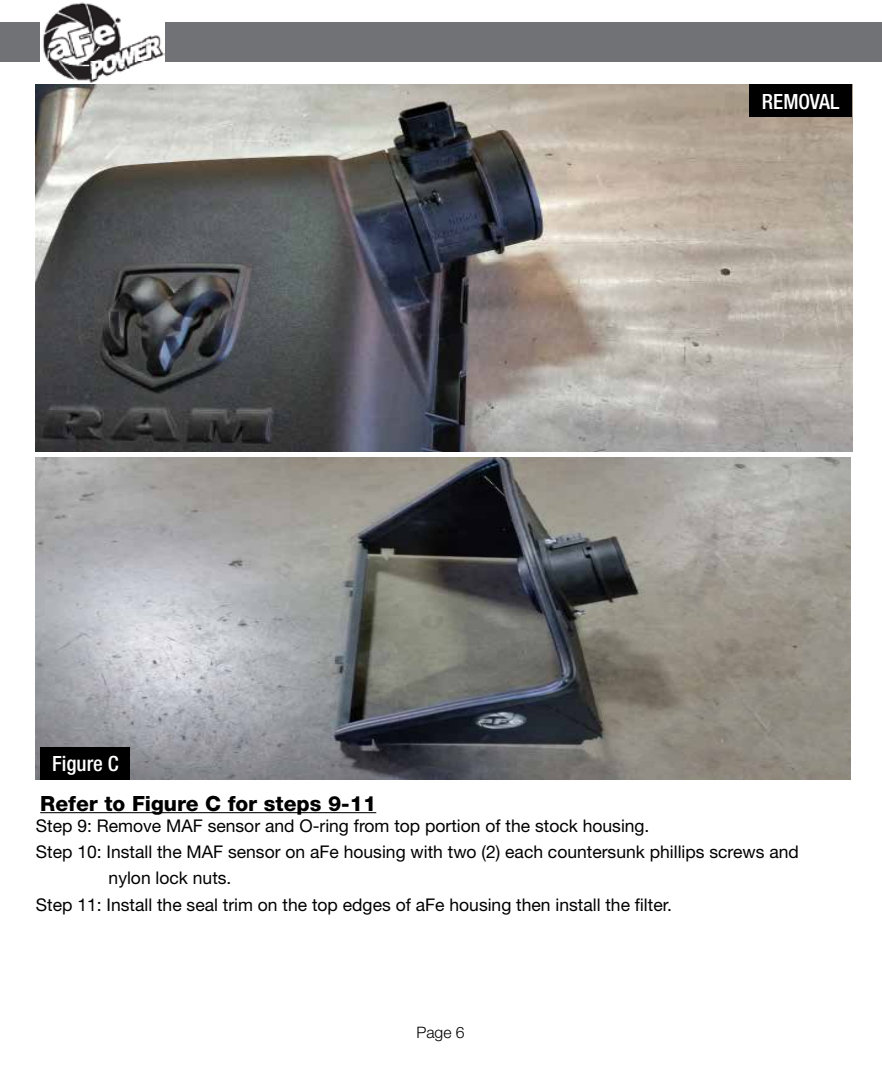
<style>
.page{position:relative;width:882px;height:1071px;background:#fff}
.page>*{position:absolute;margin:0;border:0;box-sizing:border-box;transform-origin:0 0}
.t1{font:800 21px "Helvetica Neue";color:#000}
.t2{font:500 condensed 21px "Helvetica Neue";color:#fff}
.t3{font:17.5px "Helvetica Neue";color:#000}
.t4{font:300 15.75px "Helvetica Neue";color:#000}
</style>
<div class="page">
<div style="left:0;top:23px;width:882px;height:39px;background:#717275"></div>
<img style="left:40px;top:2px;width:125px;height:81px">
<hr style="left:40px;top:812px;width:336px;height:1px;background:#000">
<img style="left:36px;top:85px;width:816px;height:366px">
<div style="left:749px;top:84px;width:103px;height:33px;background:#000"></div>
<img style="left:36px;top:457px;width:814px;height:323px">
<div style="left:40px;top:747px;width:90px;height:33px;background:#000"></div>
<p class="t2" style="left:52px;top:751px;width:68px">Figure C</p>
<p class="t2" style="left:762px;top:89px;width:79px">REMOVAL</p>
<p class="t1" style="left:40px;top:791px;width:338px">Refer to Figure C for steps 9-11</p>
<p class="t3" style="left:36px;top:815px;width:615px">Step 9: Remove MAF sensor and O-ring from top portion of the stock housing.</p>
<p class="t3" style="left:36px;top:841px;width:764px">Step 10: Install the MAF sensor on aFe housing with two (2) each countersunk phillips screws and</p>
<p class="t3" style="left:109px;top:868px;width:124px">nylon lock nuts.</p>
<p class="t3" style="left:36px;top:894px;width:637px">Step 11: Install the seal trim on the top edges of aFe housing then install the filter.</p>
<p class="t4" style="left:416px;top:1023px;width:50px">Page 6</p>
</div>
